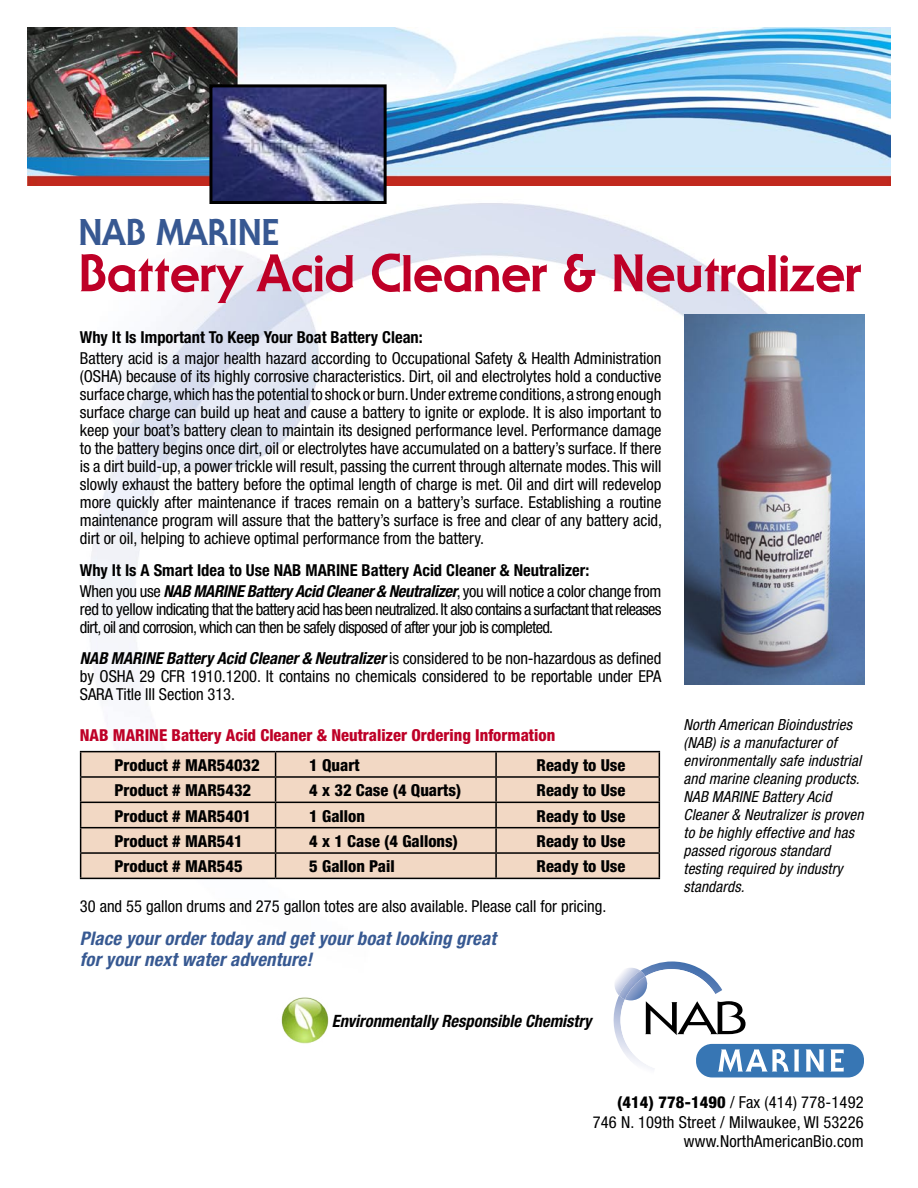
<style>
.page{position:relative;width:918px;height:1188px;background:#fff}
.page>*{position:absolute;margin:0;border:0;box-sizing:border-box;transform-origin:0 0}
.t1{font:800 51px "Serif Gothic IT Cby BT";letter-spacing:-.01em;color:#be0027}
.t2{font:800 36px "Serif Gothic IT Cby BT";letter-spacing:-.01em;color:#375892}
.t3{font:italic 700 condensed 18.75px "Helvetica Neue";letter-spacing:.01em;color:#375992}
.t4{font:italic 700 condensed 16.95px "Helvetica Neue";color:#000}
.t5{font:condensed 16.5px/18px "Helvetica Neue";letter-spacing:-.005em;color:#000;text-align:justify}
.t6{font:800 condensed 16.5px "Helvetica Neue";color:#000}
.t7{font:700 condensed 16.5px "Helvetica Neue";color:#000}
.t8{font:800 condensed 16.5px "Helvetica Neue";color:#be0027}
.t9{font:italic condensed 15.3px/18px "Helvetica Neue";letter-spacing:.01em;color:#000}
.s1{font-weight:700;font-style:italic}
.s2{font-weight:800}
</style>
<div class="page">
<img style="left:79px;top:203px;width:689px;height:812px">
<div style="left:696px;top:1044px;width:168px;height:33px;background:#3776b4;border-radius:16px"></div>
<svg style="left:614px;top:962px;width:185px;height:116px"></svg>
<svg style="left:806px;top:1049px;width:18px;height:23px"></svg>
<svg style="left:830px;top:1049px;width:14px;height:23px"></svg>
<img style="left:277px;top:991px;width:55px;height:53px">
<div style="left:81px;top:752px;width:578px;height:126px;background:#f2d8c4"></div>
<hr style="left:80px;top:751px;width:196px;height:1px;background:#000">
<hr style="left:276px;top:751px;width:220px;height:1px;background:#000">
<hr style="left:496px;top:751px;width:164px;height:1px;background:#000">
<hr style="left:495px;top:752px;width:2px;height:24px;background:#000">
<hr style="left:80px;top:776px;width:196px;height:2px;background:#000">
<hr style="left:276px;top:776px;width:220px;height:2px;background:#000">
<hr style="left:496px;top:776px;width:164px;height:2px;background:#000">
<hr style="left:495px;top:778px;width:2px;height:24px;background:#000">
<hr style="left:80px;top:802px;width:196px;height:1px;background:#000">
<hr style="left:276px;top:802px;width:220px;height:1px;background:#000">
<hr style="left:496px;top:802px;width:164px;height:1px;background:#000">
<hr style="left:495px;top:803px;width:2px;height:24px;background:#000">
<hr style="left:80px;top:827px;width:196px;height:1px;background:#000">
<hr style="left:276px;top:827px;width:220px;height:1px;background:#000">
<hr style="left:496px;top:827px;width:164px;height:1px;background:#000">
<hr style="left:495px;top:828px;width:2px;height:24px;background:#000">
<hr style="left:80px;top:852px;width:196px;height:2px;background:#000">
<svg style="left:80px;top:752px;width:1px;height:126px"></svg>
<hr style="left:276px;top:852px;width:220px;height:2px;background:#000">
<svg style="left:275px;top:752px;width:1px;height:126px"></svg>
<hr style="left:496px;top:852px;width:164px;height:2px;background:#000">
<hr style="left:495px;top:854px;width:2px;height:24px;background:#000">
<svg style="left:659px;top:752px;width:1px;height:126px"></svg>
<hr style="left:80px;top:878px;width:196px;height:1px;background:#000">
<hr style="left:276px;top:878px;width:220px;height:1px;background:#000">
<hr style="left:496px;top:878px;width:164px;height:1px;background:#000">
<img style="left:27px;top:28px;width:864px;height:158px">
<img style="left:685px;top:314px;width:180px;height:371px">
<img style="left:213px;top:88px;width:170px;height:112px">
<div style="left:209px;top:84px;width:178px;height:120px;border:3px solid #000"></div>
<p class="t2" style="left:78px;top:210px;width:203px">NAB MARINE</p>
<p class="t1" style="left:78px;top:242px;width:785px">Battery Acid Cleaner &amp; Neutralizer</p>
<p class="t7" style="left:80px;top:327px;width:344px">Why It Is Important To Keep Your Boat Battery Clean:</p>
<p class="t5" style="left:80px;top:349px;width:584px">Battery acid is a major health hazard according to Occupational Safety &amp; Health Administration (OSHA) because of its highly corrosive characteristics. Dirt, oil and electrolytes hold a conductive surface charge, which has the potential to shock or burn. Under extreme conditions, a strong enough surface charge can build up heat and cause a battery to ignite or explode. It is also important to keep your boat’s battery clean to maintain its designed performance level. Performance damage to the battery begins once dirt, oil or electrolytes have accumulated on a battery’s surface. If there is a dirt build-up, a power trickle will result, passing the current through alternate modes. This will slowly exhaust the battery before the optimal length of charge is met. Oil and dirt will redevelop more quickly after maintenance if traces remain on a battery’s surface. Establishing a routine maintenance program will assure that the battery’s surface is free and clear of any battery acid, dirt or oil, helping to achieve optimal performance from the battery.</p>
<p class="t7" style="left:80px;top:560px;width:511px">Why It Is A Smart Idea to Use NAB MARINE Battery Acid Cleaner &amp; Neutralizer:</p>
<p class="t5" style="left:80px;top:582px;width:583px">When you use <span class="s1">NAB MARINE Battery Acid Cleaner &amp; Neutralizer</span>, you will notice a color change from red to yellow indicating that the battery acid has been neutralized. It also contains a surfactant that releases dirt, oil and corrosion, which can then be safely disposed of after your job is completed.</p>
<p class="t5" style="left:80px;top:650px;width:583px"><span class="s1">NAB MARINE Battery Acid Cleaner &amp; Neutralizer</span> is considered to be non-hazardous as defined by OSHA 29 CFR 1910.1200. It contains no chemicals considered to be reportable under EPA SARA Title III Section 313.</p>
<p class="t8" style="left:80px;top:724px;width:477px">NAB MARINE Battery Acid Cleaner &amp; Neutralizer Ordering Information</p>
<p class="t6" style="left:114px;top:755px;width:147px">Product # MAR54032</p>
<p class="t6" style="left:309px;top:755px;width:52px">1 Quart</p>
<p class="t6" style="left:537px;top:755px;width:90px">Ready to Use</p>
<p class="t6" style="left:114px;top:780px;width:138px">Product # MAR5432</p>
<p class="t6" style="left:309px;top:780px;width:154px">4 x 32 Case (4 Quarts)</p>
<p class="t6" style="left:537px;top:780px;width:90px">Ready to Use</p>
<p class="t6" style="left:114px;top:806px;width:138px">Product # MAR5401</p>
<p class="t6" style="left:309px;top:806px;width:57px">1 Gallon</p>
<p class="t6" style="left:537px;top:806px;width:90px">Ready to Use</p>
<p class="t6" style="left:114px;top:831px;width:130px">Product # MAR541</p>
<p class="t6" style="left:309px;top:831px;width:150px">4 x 1 Case (4 Gallons)</p>
<p class="t6" style="left:537px;top:831px;width:90px">Ready to Use</p>
<p class="t6" style="left:114px;top:856px;width:130px">Product # MAR545</p>
<p class="t6" style="left:309px;top:856px;width:87px">5 Gallon Pail</p>
<p class="t6" style="left:537px;top:856px;width:90px">Ready to Use</p>
<p class="t5" style="left:80px;top:897px;width:528px">30 and 55 gallon drums and 275 gallon totes are also available. Please call for pricing.</p>
<p class="t3" style="left:80px;top:927px;width:418px">Place your order today and get your boat looking great</p>
<p class="t3" style="left:80px;top:948px;width:234px">for your next water adventure!</p>
<p class="t4" style="left:332px;top:1011px;width:261px">Environmentally Responsible Chemistry</p>
<p class="t9" style="left:684px;top:716px;width:181px">North American Bioindustries (NAB) is a manufacturer of environmentally safe industrial and marine cleaning products.<br>NAB MARINE Battery Acid<br>Cleaner &amp; Neutralizer is proven to be highly effective and has passed rigorous standard testing required by industry standards.</p>
<p class="t5" style="left:617px;top:1093px;width:248px"><span class="s2">(414) 778-1490</span> / Fax (414) 778-1492</p>
<p class="t5" style="left:593px;top:1113px;width:272px">746 N. 109th Street / Milwaukee, WI 53226</p>
<p class="t5" style="left:684px;top:1132px;width:181px">www.NorthAmericanBio.com</p>
</div>
